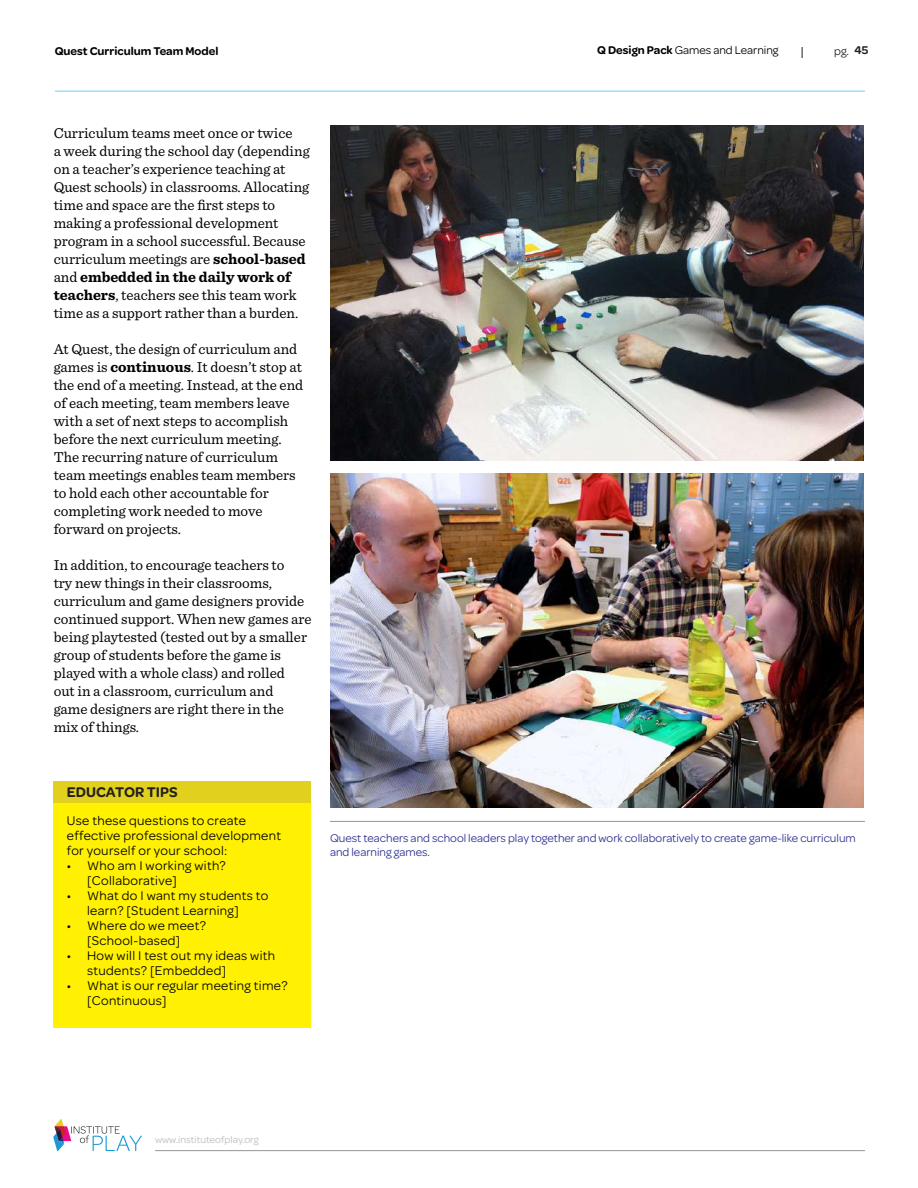
<style>
.page{position:relative;width:918px;height:1188px;background:#fff}
.page>*{position:absolute;margin:0;border:0;box-sizing:border-box;transform-origin:0 0}
.t1{font:15px/18px "Sentinel";color:#000}
.t2{font:600 15px "Omnes";color:#231f20}
.t3{font:13.5px/15px "Omnes";letter-spacing:.025em;color:#000}
.t4{font:12px/14.4px "Omnes";color:#2e3092}
.t5{font:12px "Omnes";color:#000}
.t6{font:600 12px "Omnes";color:#000}
.t7{font:12px "Omnes";color:#231f20}
.t8{font:10.5px "Omnes";color:#bcbdc0}
.s1{font-weight:600}
.s2{font-weight:700}
</style>
<div class="page">
<hr style="left:155px;top:1150px;width:710px;height:1px;background:#939598">
<svg style="left:53px;top:1119px;width:89px;height:33px"></svg>
<hr style="left:55px;top:91px;width:810px;height:1px;background:#6bcff6">
<hr style="left:330px;top:821px;width:535px;height:1px;background:#939598">
<img style="left:330px;top:126px;width:534px;height:334px">
<img style="left:330px;top:474px;width:534px;height:334px">
<div style="left:53px;top:781px;width:258px;height:247px;background:#fff101"></div>
<div style="left:53px;top:781px;width:258px;height:22px;background:#e1d11e"></div>
<p class="t6" style="left:55px;top:42px;width:165px">Quest Curriculum Team Model</p>
<p class="t5" style="left:597px;top:42px;width:183px"><span class="s1">Q Design Pack</span> Games and Learning</p>
<p class="t7" style="left:834px;top:43px;width:36px">pg. <span class="s1">45</span></p>
<p class="t1" style="left:54px;top:123px;width:258px">Curriculum teams meet once or twice<br>a week during the school day (depending on a teacher’s experience teaching at Quest schools) in classrooms. Allocating time and space are the first steps to making a professional development program in a school successful. Because curriculum meetings are <span class="s2">school-based </span>and <span class="s2">embedded in the daily work of teachers</span>, teachers see this team work time as a support rather than a burden.</p>
<p class="t1" style="left:54px;top:339px;width:251px">At Quest, the design of curriculum and games is <span class="s2">continuous</span>. It doesn’t stop at the end of a meeting. Instead, at the end of each meeting, team members leave with a set of next steps to accomplish before the next curriculum meeting.<br>The recurring nature of curriculum team meetings enables team members to hold each other accountable for completing work needed to move forward on projects.</p>
<p class="t1" style="left:54px;top:555px;width:259px">In addition, to encourage teachers to<br>try new things in their classrooms, curriculum and game designers provide continued support. When new games are being playtested (tested out by a smaller group of students before the game is played with a whole class) and rolled<br>out in a classroom, curriculum and<br>game designers are right there in the mix of things.</p>
<p class="t2" style="left:67px;top:782px;width:112px">EDUCATOR TIPS</p>
<p class="t3" style="left:67px;top:812px;width:216px">Use these questions to create effective professional development for yourself or your school:</p>
<p class="t3" style="left:87px;top:857px;width:140px;text-indent:-20px">• Who am I working with? [Collaborative]</p>
<p class="t3" style="left:87px;top:887px;width:183px;text-indent:-20px">• What do I want my students to learn? [Student Learning]</p>
<p class="t3" style="left:67px;top:917px;width:141px;text-align:center">• Where do we meet? [School-based]</p>
<p class="t3" style="left:87px;top:947px;width:190px;text-indent:-20px">• How will I test out my ideas with students? [Embedded]</p>
<p class="t3" style="left:87px;top:977px;width:202px;text-indent:-20px">• What is our regular meeting time? [Continuous]</p>
<p class="t4" style="left:330px;top:830px;width:527px">Quest teachers and school leaders play together and work collaboratively to create game-like curriculum and learning games.</p>
<p class="t8" style="left:155px;top:1133px;width:105px">www.instituteofplay.org</p>
</div>
